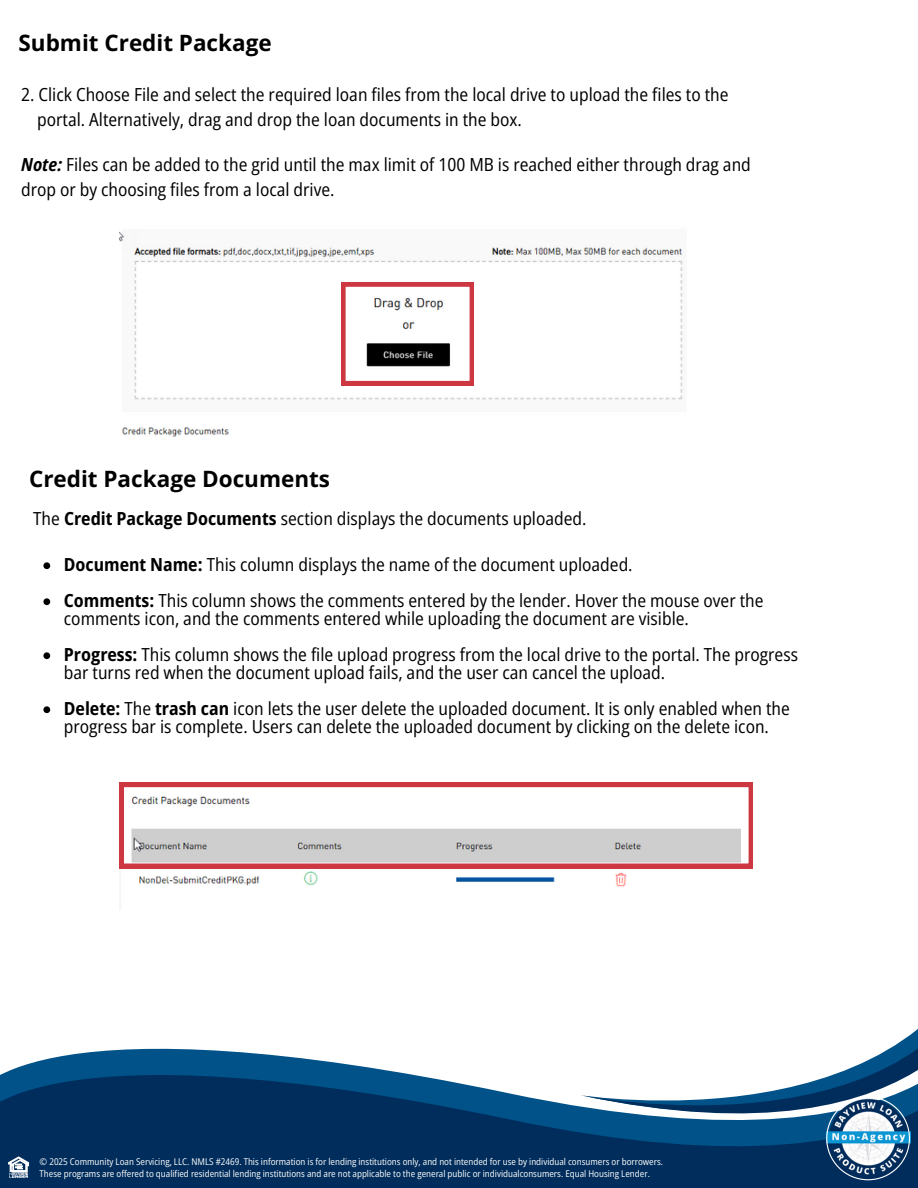
<style>
.page{position:relative;width:918px;height:1188px;background:#fff}
.page>*{position:absolute;margin:0;border:0;box-sizing:border-box;transform-origin:0 0}
.t1{font:700 22.5px "Open Sans";color:#000}
.t2{font:semi-condensed 18px/18px "Open Sans";color:#000}
.t3{font:semi-condensed 9.3px/11.6px "Open Sans";color:#fbfbfb}
.s1{font-weight:700;font-style:italic}
.s2{font-weight:700}
</style>
<div class="page">
<svg style="left:0;top:1048px;width:574px;height:140px;background:#214f79"></svg>
<svg style="left:574px;top:1029px;width:344px;height:159px"></svg>
<svg style="left:8px;top:1156px;width:21px;height:22px"></svg>
<img style="left:826px;top:1097px;width:85px;height:84px">
<svg style="left:826px;top:1097px;width:84px;height:83px"></svg>
<img style="left:120px;top:232px;width:563px;height:205px">
<svg style="left:341px;top:282px;width:133px;height:103px"></svg>
<svg style="left:43px;top:562px;width:7px;height:7px"></svg>
<svg style="left:43px;top:598px;width:7px;height:7px"></svg>
<svg style="left:43px;top:652px;width:7px;height:7px"></svg>
<svg style="left:43px;top:706px;width:7px;height:7px"></svg>
<img style="left:120px;top:868px;width:621px;height:19px">
<svg style="left:120px;top:783px;width:633px;height:85px"></svg>
<p class="t1" style="left:19px;top:27px;width:255px">Submit Credit Package</p>
<p class="t2" style="left:37px;top:82px;width:693px;line-height:24.8px;text-indent:-16px">2. Click Choose File and select the required loan files from the local drive to upload the files to the portal. Alternatively, drag and drop the loan documents in the box.</p>
<p class="t2" style="left:21px;top:152px;width:731px;line-height:24.8px"><span class="s1">Note:</span> Files can be added to the grid until the max limit of 100 MB is reached either through drag and drop or by choosing files from a local drive.</p>
<p class="t1" style="left:29px;top:462px;width:303px">Credit Package Documents</p>
<h1 class="t2" style="left:33px;top:509px;width:555px">The <span class="s2">Credit Package Documents</span> section displays the documents uploaded.</h1>
<h2 class="t2" style="left:64px;top:555px;width:570px"><span class="s2">Document Name:</span> This column displays the name of the document uploaded.</h2>
<h2 class="t2" style="left:64px;top:591px;width:701px"><span class="s2">Comments:</span> This column shows the comments entered by the lender. Hover the mouse over the comments icon, and the comments entered while uploading the document are visible.</h2>
<p class="t2" style="left:64px;top:645px;width:736px"><span class="s2">Progress:</span> This column shows the file upload progress from the local drive to the portal. The progress bar turns red when the document upload fails, and the user can cancel the upload.</p>
<h1 class="t2" style="left:64px;top:699px;width:727px"><span class="s2">Delete:</span> The <span class="s2">trash can</span> icon lets the user delete the uploaded document. It is only enabled when the progress bar is complete. Users can delete the uploaded document by clicking on the delete icon.</h1>
<h2 class="t3" style="left:40px;top:1156px;width:625px">© 2025 Community Loan Servicing, LLC. NMLS #2469. This information is for lending institutions only, and not intended for use by individual consumers or borrowers.<br>These programs are offered to qualified residential lending institutions and are not applicable to the general public or individualconsumers. Equal Housing Lender.</h2>
</div>
